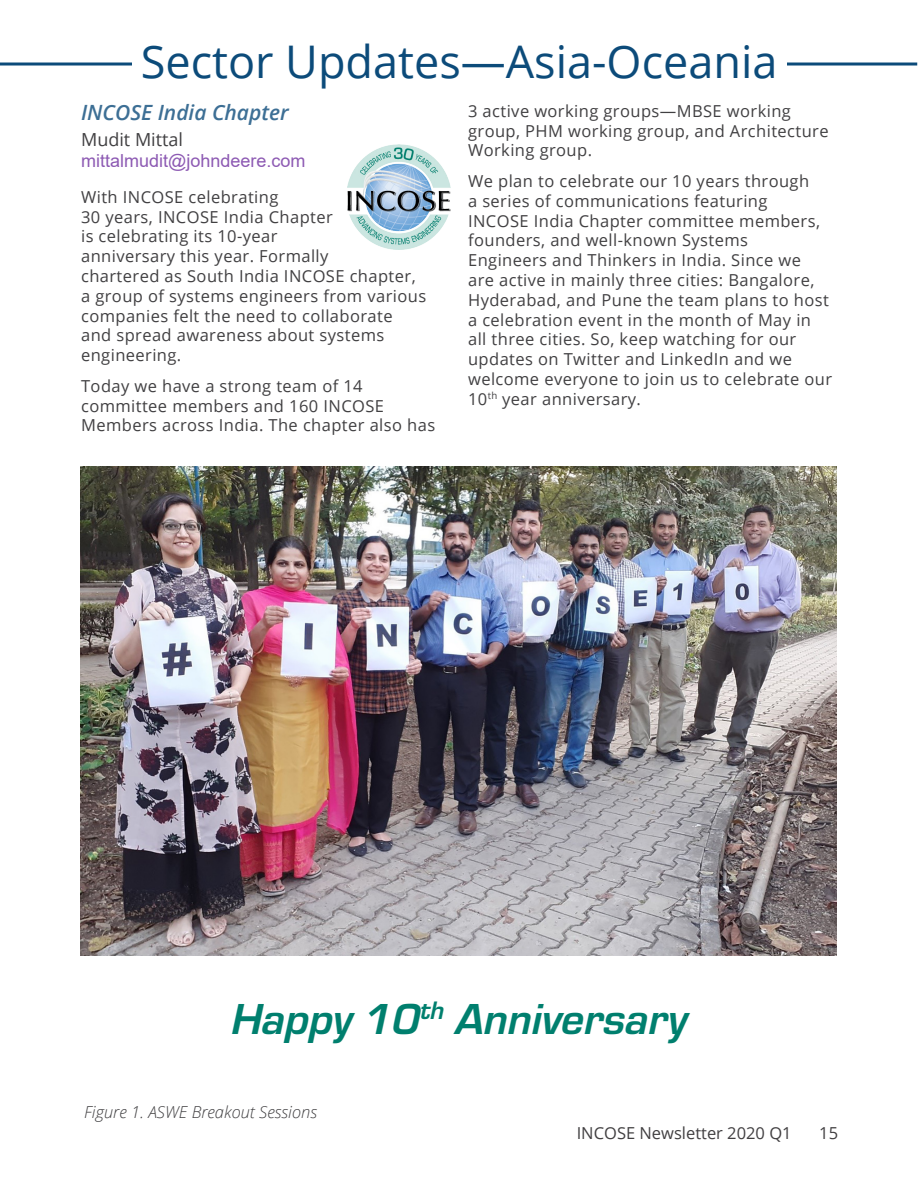
<style>
.page{position:relative;width:918px;height:1188px;background:#fff}
.page>*{position:absolute;margin:0;border:0;box-sizing:border-box;transform-origin:0 0}
.Page_Title{font:45px "Open Sans";color:#0c4b7a}
.t1{font:italic 700 45px "Eurostile";color:#007f6e}
.Heading_1{font:italic 600 21px "Open Sans";color:#3d6f95}
.Subtitles_left{font:18px/21px "Arial";color:#8d5ab3}
.t2{font:16.5px/19.8px "Open Sans";letter-spacing:.025em;color:#414042}
.t3{font:italic 300 16.5px "Open Sans";color:#414042}
.t4{font:16.5px "Open Sans";color:#413f41}
.s1{font-family:"Open Sans";color:#414042}
</style>
<div class="page">
<hr style="left:0;top:63px;width:917px;height:3px;background:#0c4b7a">
<div style="left:132px;top:30px;width:654px;height:63px;background:#fff"></div>
<img style="left:81px;top:466px;width:756px;height:489px">
<img style="left:347px;top:145px;width:103px;height:105px">
<p class="Page_Title" style="left:141px;top:31px;width:638px">Sector Updates—Asia-Oceania</p>
<p class="Heading_1" style="left:81px;top:98px;width:209px">INCOSE India Chapter</p>
<p class="Subtitles_left" style="left:81px;top:129px;width:226px"><span class="s1">Mudit Mittal </span>mittalmudit@johndeere.com</p>
<p class="t2" style="left:81px;top:187px;width:347px">With INCOSE celebrating<br>30 years, INCOSE India Chapter<br>is celebrating its 10-year<br>anniversary this year. Formally<br>chartered as South India INCOSE chapter, a group of systems engineers from various companies felt the need to collaborate and spread awareness about systems engineering.</p>
<p class="t2" style="left:81px;top:376px;width:356px">Today we have a strong team of 14 committee members and 160 INCOSE<br>Members across India. The chapter also has</p>
<p class="t2" style="left:468px;top:101px;width:362px">3 active working groups—MBSE working group, PHM working group, and Architecture<br>Working group.</p>
<p class="t2" style="left:468px;top:171px;width:366px">We plan to celebrate our 10 years through<br>a series of communications featuring INCOSE India Chapter committee members, founders, and well-known Systems<br>Engineers and Thinkers in India. Since we<br>are active in mainly three cities: Bangalore, Hyderabad, and Pune the team plans to host a celebration event in the month of May in all three cities. So, keep watching for our updates on Twitter and LinkedIn and we welcome everyone to join us to celebrate our 10<sup>th</sup> year anniversary.</p>
<p class="t1" style="left:232px;top:988px;width:457px">Happy 10<sup>th</sup> Anniversary</p>
<p class="t3" style="left:84px;top:1100px;width:235px">Figure 1. ASWE Breakout Sessions</p>
<p class="t4" style="left:577px;top:1122px;width:216px">INCOSE Newsletter 2020 Q1</p>
<p class="t4" style="left:819px;top:1122px;width:20px">15</p>
</div>
